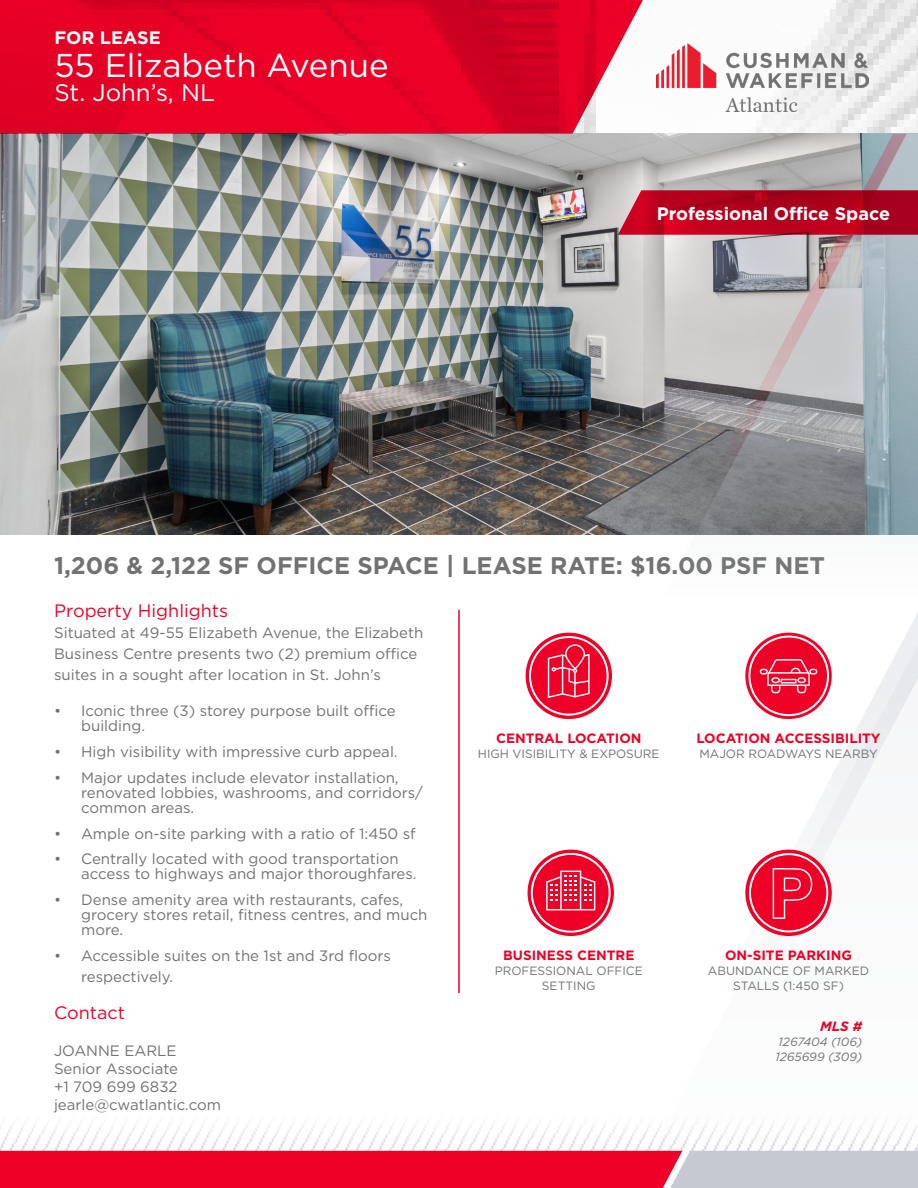
<style>
.page{position:relative;width:918px;height:1188px;background:#fff}
.page>*{position:absolute;margin:0;border:0;box-sizing:border-box;transform-origin:0 0}
.t1{font:33px "Gotham";color:#fff}
.t2{font:700 24px "Gotham";color:#717271}
.t3{font:24px "Gotham";color:#fff}
.t4{font:700 18px "Gotham";color:#fff}
.t5{font:18px "Gotham";color:#ef0027}
.t6{font:15px/15px "Gotham";color:#717271}
.t7{font:700 13.5px "Gotham";color:#ef0027}
.t8{font:italic 700 13.5px "Gotham";color:#ef0027}
.t9{font:12px/15px "Gotham";color:#717271;text-align:center}
.t10{font:italic 12px "Gotham";color:#717271}
</style>
<div class="page">
<img style="left:0;top:1123px;width:611px;height:28px">
<svg style="left:611px;top:667px;width:307px;height:484px"></svg>
<img style="left:643px;top:0;width:275px;height:134px">
<img style="left:657px;top:44px;width:211px;height:68px">
<img style="left:0;top:134px;width:654px;height:401px">
<svg style="left:138px;top:134px;width:50px;height:212px;background:#8e9995"></svg>
<svg style="left:0;top:0;width:643px;height:134px;background:#e40e30"></svg>
<svg style="left:0;top:1151px;width:918px;height:37px;background:#e43654"></svg>
<svg style="left:654px;top:134px;width:264px;height:401px;background:#9a9ea1"></svg>
<svg style="left:702px;top:134px;width:205px;height:363px;background:#a9abaf"></svg>
<svg style="left:618px;top:190px;width:300px;height:45px;background:#b50b26"></svg>
<svg style="left:0;top:134px;width:138px;height:268px;background:#9da4a2"></svg>
<svg style="left:711px;top:614px;width:207px;height:390px"></svg>
<div style="left:526px;top:633px;width:86px;height:86px;background:#ef0027;border-radius:50%"></div>
<svg style="left:529px;top:636px;width:80px;height:80px"></svg>
<div style="left:528px;top:850px;width:86px;height:86px;background:#ef0027;border-radius:50%"></div>
<svg style="left:531px;top:853px;width:80px;height:80px"></svg>
<svg style="left:745px;top:633px;width:87px;height:86px"></svg>
<svg style="left:748px;top:636px;width:81px;height:80px"></svg>
<hr style="left:458px;top:610px;width:2px;height:383px;background:#ef0027">
<svg style="left:745px;top:850px;width:87px;height:86px"></svg>
<svg style="left:749px;top:853px;width:79px;height:79px"></svg>
<p class="t4" style="left:54px;top:26px;width:108px">FOR LEASE</p>
<p class="t1" style="left:54px;top:45px;width:336px">55 Elizabeth Avenue</p>
<p class="t3" style="left:54px;top:78px;width:162px">St. John’s, NL</p>
<p class="t4" style="left:657px;top:201px;width:235px">Professional Office Space</p>
<p class="t2" style="left:54px;top:550px;width:773px">1,206 &amp; 2,122 SF OFFICE SPACE | LEASE RATE: $16.00 PSF NET</p>
<p class="t5" style="left:54px;top:599px;width:175px">Property Highlights</p>
<p class="t6" style="left:54px;top:622px;width:371px;line-height:21.1px">Situated at 49-55 Elizabeth Avenue, the Elizabeth<br>Business Centre presents two (2) premium office suites in a sought after location in St. John’s</p>
<p class="t6" style="left:81px;top:703px;width:316px;text-indent:-27px">• Iconic three (3) storey purpose built office building.</p>
<p class="t6" style="left:54px;top:744px;width:345px">• High visibility with impressive curb appeal.</p>
<p class="t6" style="left:81px;top:770px;width:343px;text-indent:-27px">• Major updates include elevator installation, renovated lobbies, washrooms, and corridors/ common areas.</p>
<p class="t6" style="left:54px;top:825px;width:363px">• Ample on-site parking with a ratio of 1:450 sf</p>
<p class="t6" style="left:81px;top:851px;width:337px;text-indent:-27px">• Centrally located with good transportation access to highways and major thoroughfares.</p>
<p class="t6" style="left:81px;top:892px;width:348px;text-indent:-27px">• Dense amenity area with restaurants, cafes, grocery stores retail, fitness centres, and much more.</p>
<p class="t6" style="left:81px;top:945px;width:311px;line-height:21.1px;text-indent:-27px">• Accessible suites on the 1st and 3rd floors respectively.</p>
<p class="t5" style="left:54px;top:1001px;width:73px">Contact</p>
<p class="t6" style="left:54px;top:1043px;width:124px">JOANNE EARLE</p>
<p class="t6" style="left:54px;top:1061px;width:126px">Senior Associate</p>
<p class="t6" style="left:54px;top:1079px;width:125px">+1 709 699 6832</p>
<p class="t6" style="left:54px;top:1097px;width:168px">jearle@cwatlantic.com</p>
<p class="t7" style="left:496px;top:729px;width:147px">CENTRAL LOCATION</p>
<p class="t9" style="left:478px;top:746px;width:183px">HIGH VISIBILITY &amp; EXPOSURE</p>
<p class="t7" style="left:696px;top:729px;width:186px">LOCATION ACCESSIBILITY</p>
<p class="t9" style="left:699px;top:746px;width:180px">MAJOR ROADWAYS NEARBY</p>
<p class="t7" style="left:503px;top:946px;width:133px">BUSINESS CENTRE</p>
<p class="t9" style="left:495px;top:963px;width:150px">PROFESSIONAL OFFICE<br>SETTING</p>
<p class="t7" style="left:725px;top:946px;width:128px">ON-SITE PARKING</p>
<p class="t9" style="left:708px;top:963px;width:163px">ABUNDANCE OF MARKED<br>STALLS (1:450 SF)</p>
<p class="t8" style="left:820px;top:1018px;width:43px">MLS #</p>
<p class="t10" style="left:779px;top:1034px;width:85px">1267404 (106)</p>
<p class="t10" style="left:775px;top:1049px;width:88px">1265699 (309)</p>
</div>
